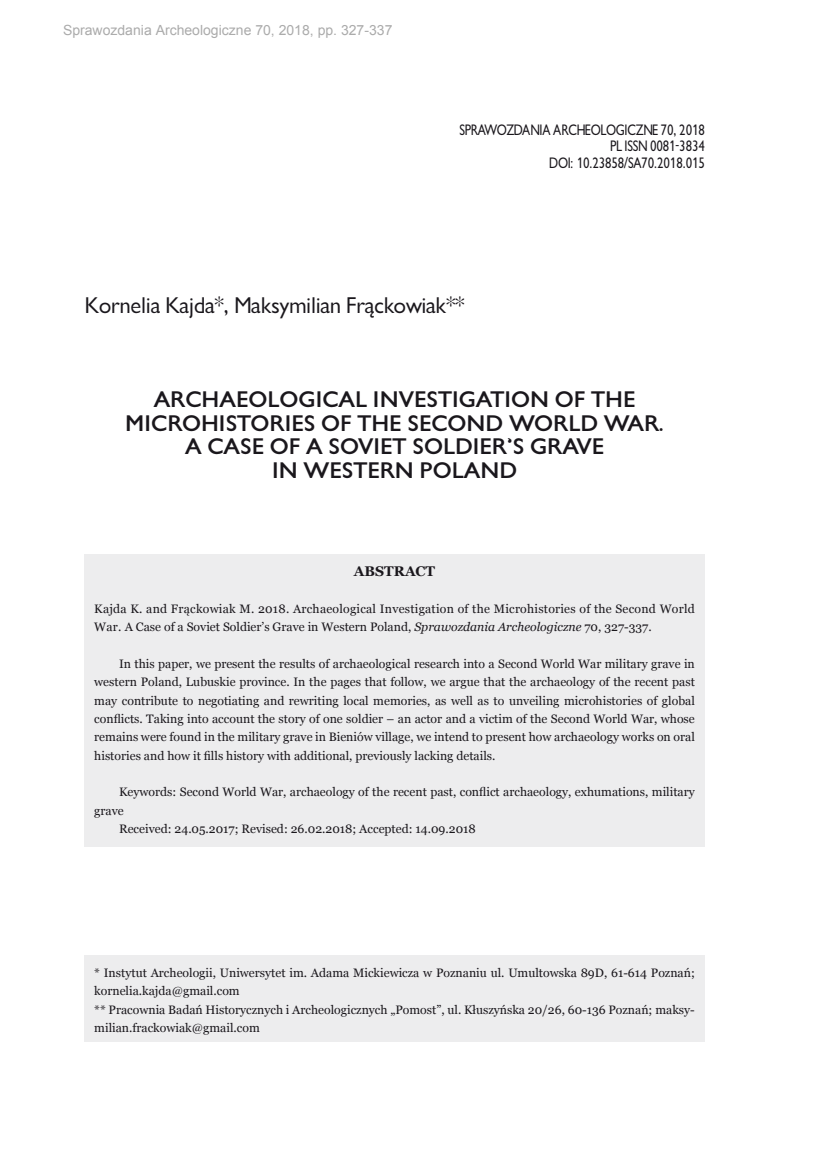
<style>
.page{position:relative;width:819px;height:1166px;background:#fff}
.page>*{position:absolute;margin:0;border:0;box-sizing:border-box;transform-origin:0 0}
.t1{font:700 21px/23.6px "Gilead CEFN";color:#1a171c;text-align:center}
.t2{font:21px "Gilead CEFN";color:#1a171c}
.t3{font:14px/16.8px "Gilead C Cnd EFN";color:#1a171c;text-align:right}
.t4{font:14px "Arial";color:#ababab}
.t5{font:700 14px "Georgia";color:#1a171c}
.t6{font:12.25px/18.4px "Georgia";color:#1a171c;text-align:justify}
.t7{font:12.25px/18.4px "Georgia";letter-spacing:.02em;color:#1a171c}
.s1{font-style:italic}
</style>
<div class="page">
<div style="left:84px;top:554px;width:620px;height:293px;background:#ededee"></div>
<div style="left:84px;top:955px;width:620px;height:87px;background:#ededee"></div>
<p class="t4" style="left:63px;top:21px;width:331px">Sprawozdania Archeologiczne 70, 2018, pp. 327-337</p>
<p class="t3" style="left:459px;top:121px;width:247px">SPRAWOZDANIA ARCHEOLOGICZNE 70, 2018<br>PL ISSN 0081-3834<br>DOI: 10.23858/SA70.2018.015</p>
<p class="t2" style="left:84px;top:293px;width:381px">Kornelia Kajda*, Maksymilian Frąckowiak**</p>
<p class="t1" style="left:125px;top:387px;width:540px">ARCHAEOLOGICAL INVESTIGATION OF THE<br>MICROHISTORIES OF THE SECOND WORLD WAR.<br>A CASE OF A SOVIET SOLDIER’S GRAVE<br>IN WESTERN POLAND</p>
<p class="t5" style="left:354px;top:563px;width:83px">ABSTRACT</p>
<p class="t7" style="left:94px;top:599px;width:602px">Kajda K. and Frąckowiak M. 2018. Archaeological Investigation of the Microhistories of the Second World<br>War. A Case of a Soviet Soldier’s Grave in Western Poland, <span class="s1">Sprawozdania Archeologiczne</span> 70, 327-337.</p>
<p class="t6" style="left:94px;top:654px;width:602px;text-indent:25px">In this paper, we present the results of archaeological research into a Second World War military grave in western Poland, Lubuskie province. In the pages that follow, we argue that the archaeology of the recent past may contribute to negotiating and rewriting local memories, as well as to unveiling microhistories of global conflicts. Taking into account the story of one soldier – an actor and a victim of the Second World War, whose remains were found in the military grave in Bieniów village, we intend to present how archaeology works on oral histories and how it fills history with additional, previously lacking details.</p>
<p class="t6" style="left:119px;top:783px;width:577px">Keywords: Second World War, archaeology of the recent past, conflict archaeology, exhumations, military</p>
<p class="t6" style="left:94px;top:801px;width:31px">grave</p>
<p class="t6" style="left:119px;top:820px;width:358px">Received: 24.05.2017; Revised: 26.02.2018; Accepted: 14.09.2018</p>
<p class="t6" style="left:94px;top:963px;width:602px;text-align:left">* Instytut Archeologii, Uniwersytet im. Adama Mickiewicza w Poznaniu ul. Umultowska 89D, 61-614 Poznań; kornelia.kajda@gmail.com<br>** Pracownia Badań Historycznych i Archeologicznych „Pomost”, ul. Kłuszyńska 20/26, 60-136 Poznań; maksy&shy;milian.frackowiak@gmail.com</p>
</div>
